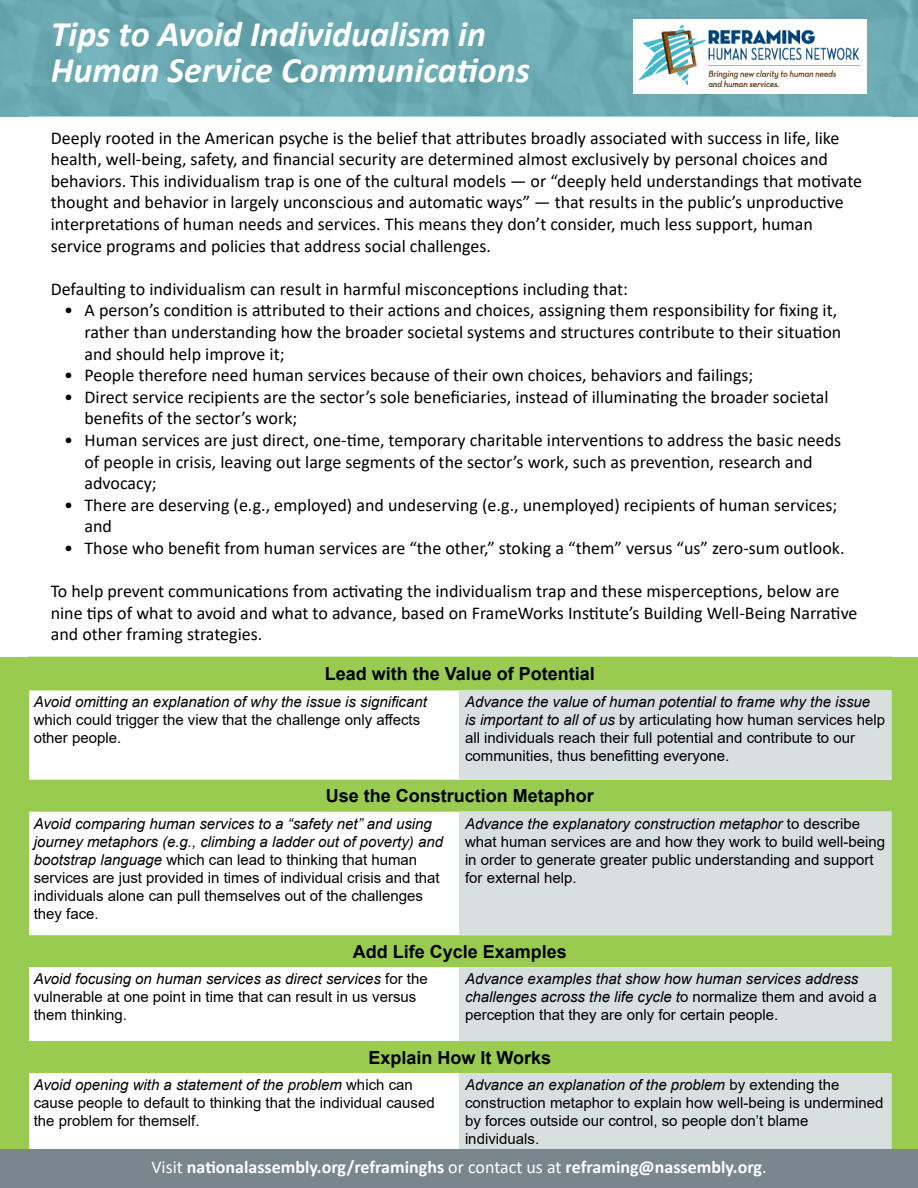
<style>
.page{position:relative;width:918px;height:1188px;background:#fff}
.page>*{position:absolute;margin:0;border:0;box-sizing:border-box;transform-origin:0 0}
.t1{font:italic 700 36px/36px "Calibri";color:#fff}
.t2{font:18px/21.6px "Calibri";color:#000}
.t3{font:700 18px "Arial";color:#000}
.t4{font:700 18px "Calibri";color:#fff}
.t5{font:15px/18px "Arial";color:#000}
.t6{font:italic 15px/18px "Arial";color:#000}
.s1{font-style:italic}
.s2{font-style:normal}
.s3{font-weight:400}
</style>
<div class="page">
<div style="left:0;top:657px;width:918px;height:499px;background:#98cb4f"></div>
<div style="left:29px;top:117px;width:862px;height:1032px;background:#fff"></div>
<div style="left:0;top:0;width:918px;height:117px;background:#6cabb4"></div>
<div style="left:634px;top:19px;width:233px;height:75px;background:#fff"></div>
<img style="left:640px;top:25px;width:220px;height:62px">
<svg style="left:29px;top:657px;width:862px;height:416px"></svg>
<svg style="left:459px;top:690px;width:433px;height:459px;background:#cadac1"></svg>
<div style="left:0;top:1149px;width:918px;height:39px;background:#7a868e"></div>
<h1 class="t1" style="left:51px;top:15px;width:481px">Tips to Avoid Individualism in<br>Human Service Communications</h1>
<p class="t2" style="left:51px;top:126px;width:813px">Deeply rooted in the American psyche is the belief that attributes broadly associated with success in life, like health, well-being, safety, and financial security are determined almost exclusively by personal choices and behaviors. This individualism trap is one of the cultural models — or “deeply held understandings that motivate thought and behavior in largely unconscious and automatic ways” — that results in the public’s unproductive interpretations of human needs and services. This means they don’t consider, much less support, human service programs and policies that address social challenges.</p>
<p class="t2" style="left:51px;top:277px;width:579px">Defaulting to individualism can result in harmful misconceptions including that:</p>
<p class="t2" style="left:85px;top:299px;width:758px;text-indent:-20px">• A person’s condition is attributed to their actions and choices, assigning them responsibility for fixing it, rather than understanding how the broader societal systems and structures contribute to their situation and should help improve it;</p>
<p class="t2" style="left:64px;top:364px;width:691px">• People therefore need human services because of their own choices, behaviors and failings;</p>
<p class="t2" style="left:85px;top:385px;width:746px;text-indent:-20px">• Direct service recipients are the sector’s sole beneficiaries, instead of illuminating the broader societal benefits of the sector’s work;</p>
<p class="t2" style="left:85px;top:429px;width:758px;text-indent:-20px">• Human services are just direct, one-time, temporary charitable interventions to address the basic needs of people in crisis, leaving out large segments of the sector’s work, such as prevention, research and advocacy;</p>
<p class="t2" style="left:85px;top:493px;width:754px;text-indent:-20px">• There are deserving (e.g., employed) and undeserving (e.g., unemployed) recipients of human services; and</p>
<p class="t2" style="left:64px;top:537px;width:782px">• Those who benefit from human services are “the other,” stoking a “them” versus “us” zero-sum outlook.</p>
<p class="t2" style="left:51px;top:580px;width:808px">To help prevent communications from activating the individualism trap and these misperceptions, below are nine tips of what to avoid and what to advance, based on FrameWorks Institute’s Building Well-Being Narrative and other framing strategies.</p>
<p class="t3" style="left:325px;top:661px;width:272px">Lead with the Value of Potential</p>
<p class="t6" style="left:34px;top:693px;width:395px">Avoid omitting an explanation of why the issue is significant</p>
<p class="t5" style="left:34px;top:711px;width:388px">which could trigger the view that the challenge only affects other people.</p>
<p class="t5" style="left:465px;top:693px;width:422px"><span class="s1">Advance the value of human potential to frame why the issue<br>is important to all of us</span> by articulating how human services help all individuals reach their full potential and contribute to our communities, thus benefitting everyone.</p>
<p class="t3" style="left:326px;top:783px;width:270px">Use the Construction Metaphor</p>
<p class="t5" style="left:34px;top:814px;width:411px"><span class="s1">Avoid comparing human services to a “safety net” and using journey metaphors (e.g., climbing a ladder out of poverty) and bootstrap language</span> which can lead to thinking that human services are just provided in times of individual crisis and that individuals alone can pull themselves out of the challenges they face.</p>
<p class="t5" style="left:465px;top:814px;width:422px"><span class="s1">Advance the explanatory construction metaphor</span> to describe what human services are and how they work to build well-being in order to generate greater public understanding and support for external help.</p>
<p class="t3" style="left:353px;top:939px;width:216px">Add Life Cycle Examples</p>
<p class="t5" style="left:34px;top:970px;width:396px"><span class="s1">Avoid focusing on human services as direct services</span> for the vulnerable at one point in time that can result in us versus them thinking.</p>
<p class="t6" style="left:465px;top:970px;width:413px">Advance examples that show how human services address challenges across the life cycle t<span class="s2">o normalize them and avoid a perception that they are only for certain people.</span></p>
<p class="t3" style="left:368px;top:1045px;width:184px">Explain How It Works</p>
<p class="t5" style="left:34px;top:1076px;width:403px"><span class="s1">Avoid opening with a statement of the problem</span> which can cause people to default to thinking that the individual caused the problem for themself.</p>
<p class="t5" style="left:465px;top:1076px;width:420px"><span class="s1">Advance an explanation of the problem</span> by extending the construction metaphor to explain how well-being is undermined by forces outside our control, so people don’t blame individuals.</p>
<p class="t4" style="left:151px;top:1154px;width:617px"><span class="s3">Visit</span> nationalassembly.org/reframinghs <span class="s3">or contact us at</span> reframing@nassembly.org<span class="s3">.</span></p>
</div>
